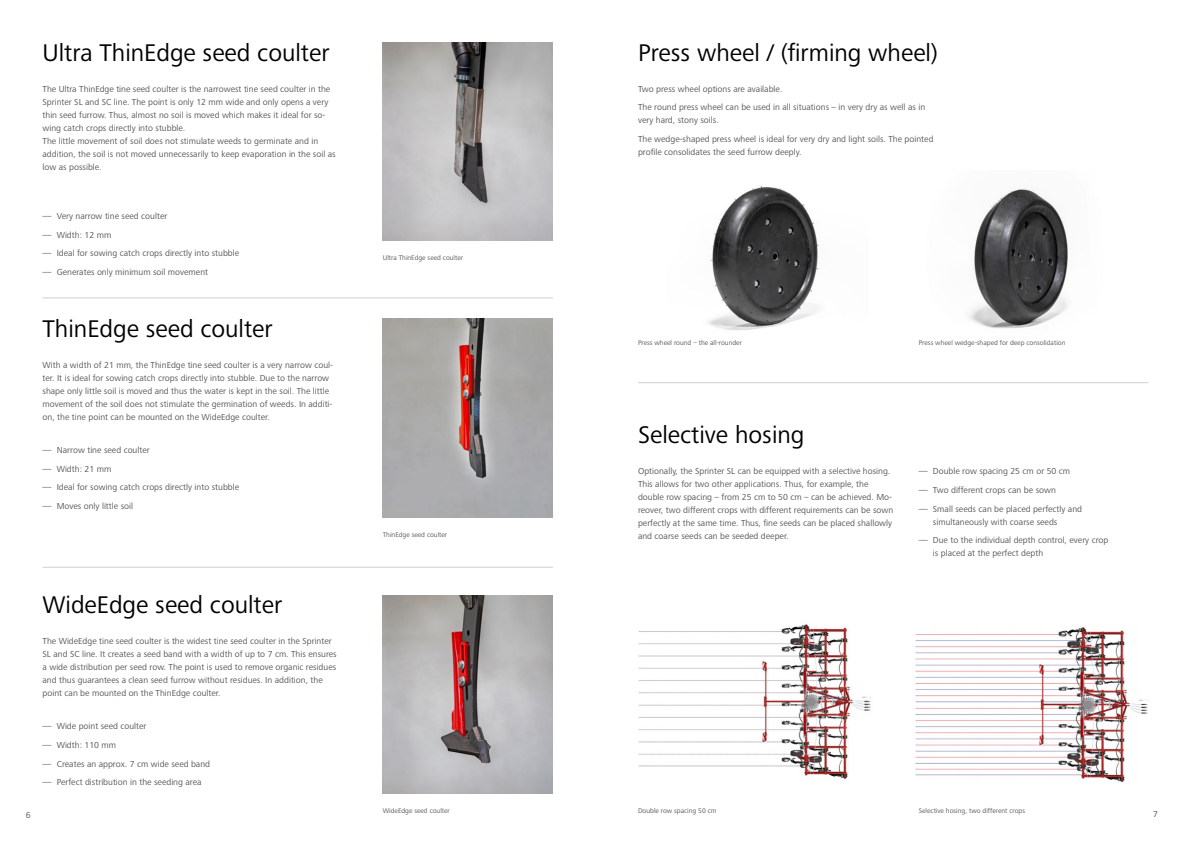
<style>
.page{position:relative;width:1191px;height:842px;background:#fff}
.page>*{position:absolute;margin:0;border:0;box-sizing:border-box;transform-origin:0 0}
.Head_Zusatzausstattung{font:25px "Frutiger Next LTW1 G";color:#000}
.t1{font:9px/13px "Frutiger Next LTW1 G";color:#575756}
.t2{font:7px "Frutiger Next LTW1 G";color:#575756}
</style>
<div class="page">
<hr style="left:43px;top:298px;width:510px;height:1px;background:#d0d0d0">
<hr style="left:638px;top:382px;width:510px;height:1px;background:#d0d0d0">
<hr style="left:43px;top:567px;width:510px;height:1px;background:#d0d0d0">
<img style="left:383px;top:595px;width:170px;height:199px">
<img style="left:708px;top:186px;width:360px;height:144px">
<img style="left:383px;top:43px;width:170px;height:198px">
<img style="left:383px;top:319px;width:170px;height:198px">
<img style="left:915px;top:627px;width:233px;height:156px">
<img style="left:638px;top:624px;width:233px;height:155px">
<p class="Head_Zusatzausstattung" style="left:43px;top:38px;width:289px">Ultra ThinEdge seed coulter</p>
<p class="t1" style="left:43px;top:82px;width:289px">The Ultra ThinEdge tine seed coulter is the narrowest tine seed coulter in the Sprinter SL and SC line. The point is only 12 mm wide and only opens a very thin seed furrow. Thus, almost no soil is moved which makes it ideal for so&shy;wing catch crops directly into stubble.</p>
<p class="t1" style="left:43px;top:134px;width:295px">The little movement of soil does not stimulate weeds to germinate and in addition, the soil is not moved unnecessarily to keep evaporation in the soil as low as possible.</p>
<p class="t1" style="left:43px;top:210px;width:126px">― Very narrow tine seed coulter</p>
<p class="t1" style="left:43px;top:229px;width:70px">― Width: 12 mm</p>
<p class="t1" style="left:43px;top:247px;width:198px">― Ideal for sowing catch crops directly into stubble</p>
<p class="t1" style="left:43px;top:266px;width:167px">― Generates only minimum soil movement</p>
<p class="Head_Zusatzausstattung" style="left:43px;top:314px;width:232px">ThinEdge seed coulter</p>
<p class="t1" style="left:43px;top:359px;width:292px">With a width of 21 mm, the ThinEdge tine seed coulter is a very narrow coul&shy;ter. It is ideal for sowing catch crops directly into stubble. Due to the narrow shape only little soil is moved and thus the water is kept in the soil. The little movement of the soil does not stimulate the germination of weeds. In additi&shy;on, the tine point can be mounted on the WideEdge coulter.</p>
<p class="t1" style="left:43px;top:444px;width:109px">― Narrow tine seed coulter</p>
<p class="t1" style="left:43px;top:462px;width:70px">― Width: 21 mm</p>
<p class="t1" style="left:43px;top:481px;width:198px">― Ideal for sowing catch crops directly into stubble</p>
<p class="t1" style="left:43px;top:500px;width:92px">― Moves only little soil</p>
<p class="Head_Zusatzausstattung" style="left:43px;top:591px;width:241px">WideEdge seed coulter</p>
<p class="t1" style="left:43px;top:635px;width:296px">The WideEdge tine seed coulter is the widest tine seed coulter in the Sprinter SL and SC line. It creates a seed band with a width of up to 7 cm. This ensures a wide distribution per seed row. The point is used to remove organic residues and thus guarantees a clean seed furrow without residues. In addition, the point can be mounted on the ThinEdge coulter.</p>
<p class="t1" style="left:43px;top:720px;width:105px">― Wide point seed coulter</p>
<p class="t1" style="left:43px;top:739px;width:75px">― Width: 110 mm</p>
<p class="t1" style="left:43px;top:757px;width:169px">― Creates an approx. 7 cm wide seed band</p>
<p class="t1" style="left:43px;top:776px;width:161px">― Perfect distribution in the seeding area</p>
<p class="t2" style="left:383px;top:254px;width:82px">Ultra ThinEdge seed coulter</p>
<p class="t2" style="left:383px;top:530px;width:66px">ThinEdge seed coulter</p>
<p class="Head_Zusatzausstattung" style="left:638px;top:38px;width:301px">Press wheel / (firming wheel)</p>
<p class="t1" style="left:638px;top:82px;width:146px">Two press wheel options are available.</p>
<p class="t1" style="left:638px;top:101px;width:289px">The round press wheel can be used in all situations – in very dry as well as in very hard, stony soils.</p>
<p class="t1" style="left:638px;top:133px;width:297px">The wedge-shaped press wheel is ideal for very dry and light soils. The pointed profile consolidates the seed furrow deeply.</p>
<p class="t2" style="left:638px;top:339px;width:105px">Press wheel round – the all-rounder</p>
<p class="t2" style="left:918px;top:339px;width:148px">Press wheel wedge-shaped for deep consolidation</p>
<p class="Head_Zusatzausstattung" style="left:638px;top:421px;width:168px">Selective hosing</p>
<p class="t1" style="left:638px;top:465px;width:257px">Optionally, the Sprinter SL can be equipped with a selective hosing.<br>This allows for two other applications. Thus, for example, the double row spacing – from 25 cm to 50 cm – can be achieved. Mo&shy;reover, two different crops with different requirements can be sown perfectly at the same time. Thus, fine seeds can be placed shallowly and coarse seeds can be seeded deeper.</p>
<p class="t1" style="left:918px;top:465px;width:153px">― Double row spacing 25 cm or 50 cm</p>
<p class="t1" style="left:918px;top:484px;width:139px">― Two different crops can be sown</p>
<p class="t1" style="left:933px;top:502px;width:151px;text-indent:-14px">― Small seeds can be placed perfectly and simultaneously with coarse seeds</p>
<p class="t1" style="left:933px;top:534px;width:177px;text-indent:-14px">― Due to the individual depth control, every crop is placed at the perfect depth</p>
<p class="t2" style="left:638px;top:807px;width:80px">Double row spacing 50 cm</p>
<p class="t2" style="left:918px;top:807px;width:108px">Selective hosing, two different crops</p>
<p class="t2" style="left:383px;top:807px;width:69px">WideEdge seed coulter</p>
<p class="t1" style="left:26px;top:809px;width:6px">6</p>
<p class="t1" style="left:1153px;top:808px;width:6px">7</p>
</div>
